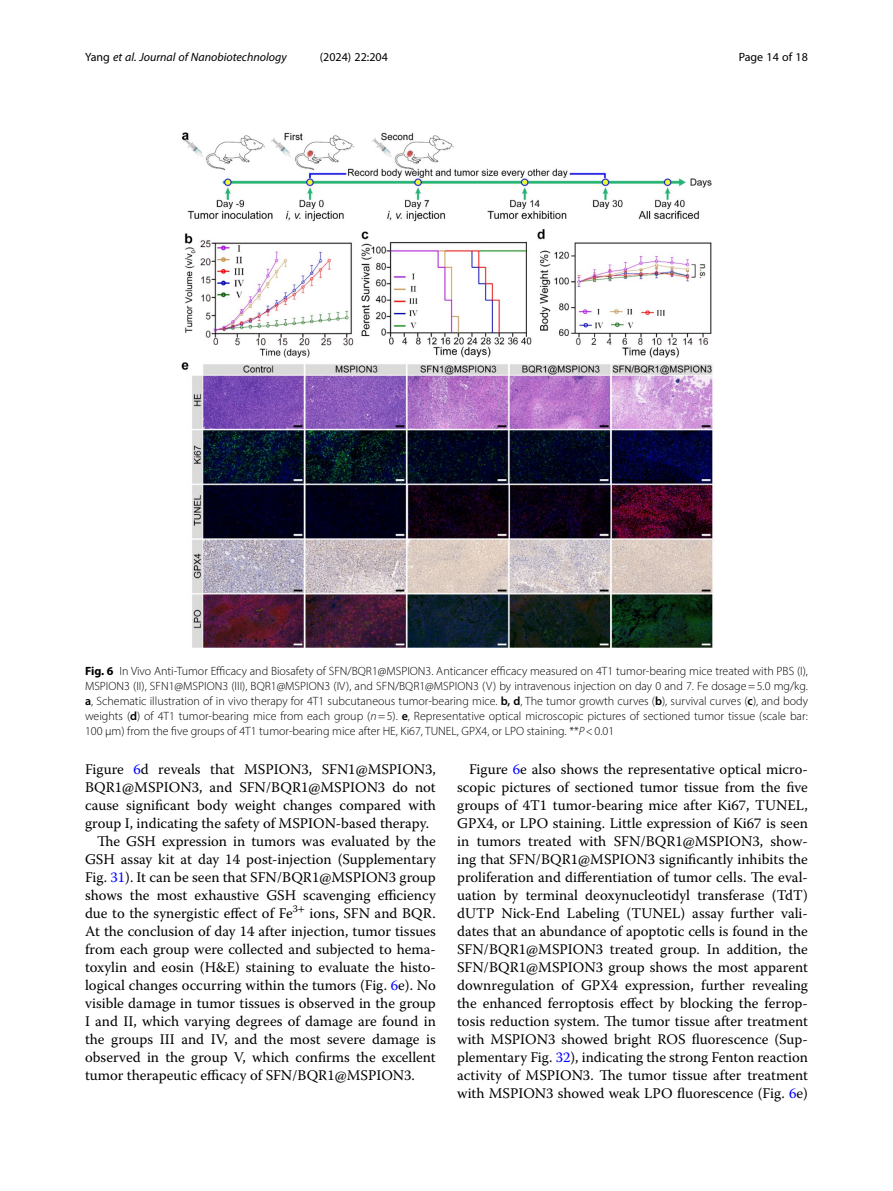
<style>
.page{position:relative;width:893px;height:1191px;background:#fff}
.page>*{position:absolute;margin:0;border:0;box-sizing:border-box;transform-origin:0 0}
.Body_Text_Indent{font:14.7px/18px "Warnock Pro";color:#000;text-align:justify}
.Body_Text{font:14.7px/18px "Warnock Pro";color:#000;text-align:justify}
.Figure_Caption{font:300 12px/15px "Myriad Pro";color:#000;text-align:justify}
.t1{font:italic 12px "Myriad Pro";color:#000}
.t2{font:12px "Myriad Pro";color:#000}
.s1{font-style:normal}
.s2{font-weight:700}
.s3{font-weight:600}
.s4{font-style:italic}
.s5{color:#00f}
</style>
<div class="page">
<img style="left:181px;top:132px;width:533px;height:516px">
<p class="t1" style="left:85px;top:50px;width:203px"><span class="s1">Yang</span> et al. Journal of Nanobiotechnology</p>
<p class="t2" style="left:320px;top:50px;width:70px">(2024) 22:204</p>
<p class="t2" style="left:739px;top:50px;width:71px">Page 14 of 18</p>
<p class="Figure_Caption" style="left:85px;top:663px;width:724px"><span class="s2">Fig. 6</span> In Vivo Anti-Tumor Efficacy and Biosafety of SFN/BQR1@MSPION3. Anticancer efficacy measured on 4T1 tumor-bearing mice treated with PBS (I), MSPION3 (II), SFN1@MSPION3 (III), BQR1@MSPION3 (IV), and SFN/BQR1@MSPION3 (V) by intravenous injection on day 0 and 7. Fe dosage=5.0 mg/kg. <span class="s3">a</span>, Schematic illustration of in vivo therapy for 4T1 subcutaneous tumor-bearing mice. <span class="s3">b, d</span>, The tumor growth curves (<span class="s3">b</span>), survival curves (<span class="s3">c</span>), and body weights (<span class="s3">d</span>) of 4T1 tumor-bearing mice from each group (<span class="s4">n</span>=5). <span class="s3">e</span>, Representative optical microscopic pictures of sectioned tumor tissue (scale bar:<br>100 μm) from the five groups of 4T1 tumor-bearing mice after HE, Ki67, TUNEL, GPX4, or LPO staining. **<span class="s4">P</span>&lt;0.01</p>
<p class="Body_Text" style="left:85px;top:760px;width:352px">Figure <span class="s5">6</span>d reveals that MSPION3, SFN1@MSPION3, BQR1@MSPION3, and SFN/BQR1@MSPION3 do not cause significant body weight changes compared with group I, indicating the safety of MSPION-based therapy.</p>
<p class="Body_Text_Indent" style="left:85px;top:832px;width:352px;text-indent:12px">The GSH expression in tumors was evaluated by the GSH assay kit at day 14 post-injection (Supplementary Fig. <span class="s5">31</span>). It can be seen that SFN/BQR1@MSPION3 group shows the most exhaustive GSH scavenging efficiency due to the synergistic effect of Fe<sup>3</sup><sup>+</sup> ions, SFN and BQR.<br>At the conclusion of day 14 after injection, tumor tissues from each group were collected and subjected to hema&shy;toxylin and eosin (H&amp;E) staining to evaluate the histo&shy;logical changes occurring within the tumors (Fig. <span class="s5">6</span>e). No visible damage in tumor tissues is observed in the group I and II, which varying degrees of damage are found in the groups III and IV, and the most severe damage is observed in the group V, which confirms the excellent tumor therapeutic efficacy of SFN/BQR1@MSPION3.</p>
<p class="Body_Text_Indent" style="left:457px;top:760px;width:352px;text-indent:12px">Figure <span class="s5">6</span>e also shows the representative optical micro&shy;scopic pictures of sectioned tumor tissue from the five groups of 4T1 tumor-bearing mice after Ki67, TUNEL, GPX4, or LPO staining. Little expression of Ki67 is seen in tumors treated with SFN/BQR1@MSPION3, show&shy;ing that SFN/BQR1@MSPION3 significantly inhibits the proliferation and differentiation of tumor cells. The eval&shy;uation by terminal deoxynucleotidyl transferase (TdT) dUTP Nick-End Labeling (TUNEL) assay further vali&shy;dates that an abundance of apoptotic cells is found in the SFN/BQR1@MSPION3 treated group. In addition, the SFN/BQR1@MSPION3 group shows the most apparent downregulation of GPX4 expression, further revealing the enhanced ferroptosis effect by blocking the ferrop&shy;tosis reduction system. The tumor tissue after treatment with MSPION3 showed bright ROS fluorescence (Sup&shy;plementary Fig. <span class="s5">32</span>), indicating the strong Fenton reaction activity of MSPION3. The tumor tissue after treatment with MSPION3 showed weak LPO fluorescence (Fig. <span class="s5">6</span>e)</p>
</div>
